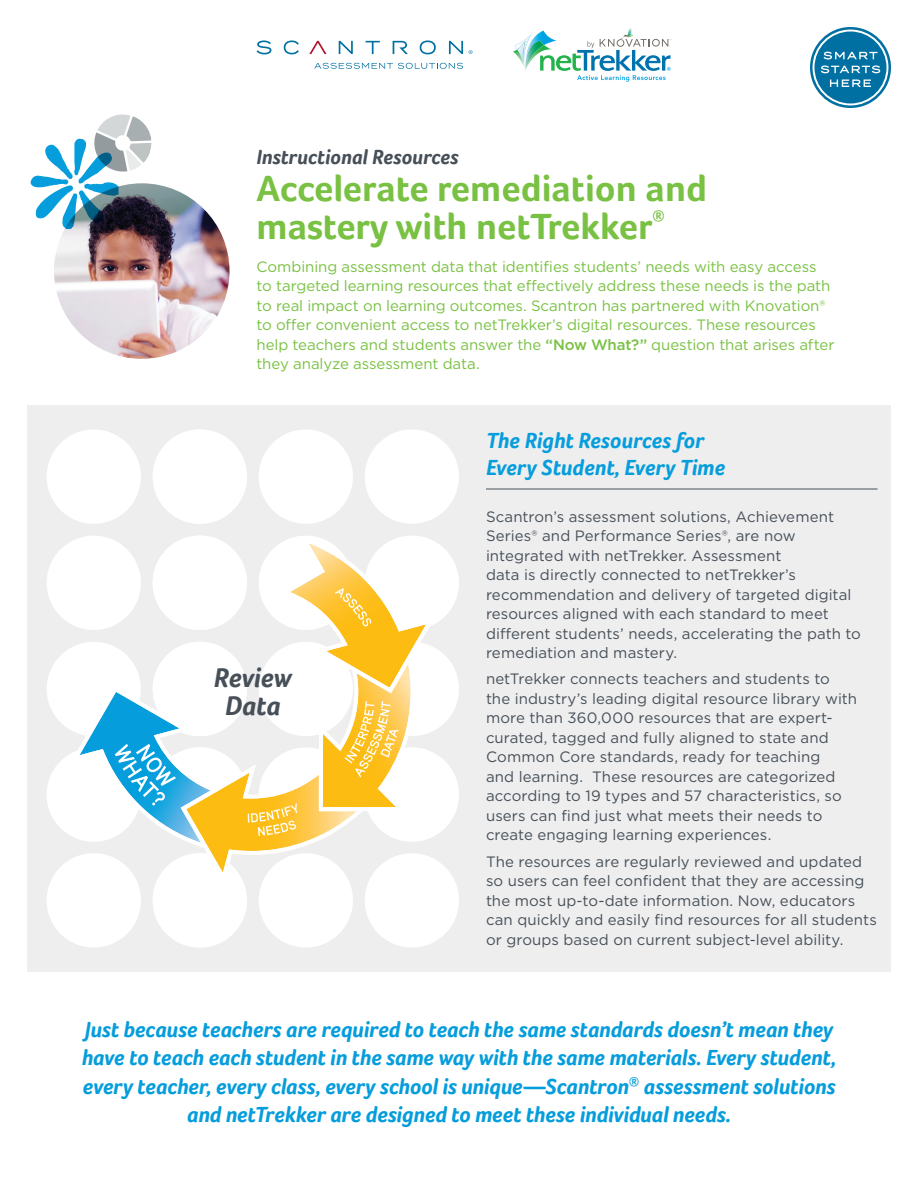
<style>
.page{position:relative;width:918px;height:1188px;background:#fff}
.page>*{position:absolute;margin:0;border:0;box-sizing:border-box;transform-origin:0 0}
.Page_TItle{font:700 37.5px/37.5px "Foco";color:#79c142}
.Body{font:italic 700 27.75px/27.8px "Foco";letter-spacing:-.015em;color:#475058;text-align:center}
.Body_Head_1_-_Underl{font:italic 700 22.5px/28.5px "Foco";letter-spacing:-.01em;color:#069ddc;text-align:center}
.Page_Subtitle{font:italic 700 21px "Foco";letter-spacing:-.005em;color:#475058}
.Page_TItle-2{font:700 15.75px "Foco";color:#79c142}
.Body-2{font:15px/19.5px "Gotham";letter-spacing:.005em;color:#475058}
.Intro{font:15px/19.5px "Gotham";letter-spacing:-.005em;color:#79c142}
.s1{font-weight:500}
</style>
<div class="page">
<div style="left:27px;top:405px;width:864px;height:567px;background:#eeeeef"></div>
<img style="left:514px;top:44px;width:3px;height:12px">
<img style="left:517px;top:42px;width:5px;height:21px">
<img style="left:522px;top:32px;width:18px;height:32px">
<img style="left:523px;top:41px;width:17px;height:29px">
<svg style="left:540px;top:28px;width:131px;height:54px"></svg>
<div style="left:259px;top:429px;width:94px;height:95px;background:#fff;border-radius:50%"></div>
<div style="left:365px;top:429px;width:94px;height:95px;background:#fff;border-radius:50%"></div>
<div style="left:365px;top:536px;width:94px;height:94px;background:#fff;border-radius:50%"></div>
<div style="left:365px;top:642px;width:94px;height:94px;background:#fff;border-radius:50%"></div>
<div style="left:365px;top:747px;width:94px;height:95px;background:#fff;border-radius:50%"></div>
<div style="left:47px;top:429px;width:94px;height:95px;background:#fff;border-radius:50%"></div>
<div style="left:47px;top:536px;width:94px;height:94px;background:#fff;border-radius:50%"></div>
<div style="left:47px;top:642px;width:94px;height:94px;background:#fff;border-radius:50%"></div>
<div style="left:47px;top:747px;width:94px;height:95px;background:#fff;border-radius:50%"></div>
<div style="left:153px;top:429px;width:94px;height:95px;background:#fff;border-radius:50%"></div>
<div style="left:259px;top:853px;width:94px;height:95px;background:#fff;border-radius:50%"></div>
<div style="left:365px;top:853px;width:94px;height:95px;background:#fff;border-radius:50%"></div>
<div style="left:47px;top:853px;width:94px;height:95px;background:#fff;border-radius:50%"></div>
<div style="left:153px;top:853px;width:94px;height:95px;background:#fff;border-radius:50%"></div>
<img style="left:54px;top:183px;width:176px;height:176px;border-radius:88px">
<svg style="left:30px;top:114px;width:122px;height:115px"></svg>
<svg style="left:257px;top:40px;width:206px;height:14px"></svg>
<svg style="left:314px;top:63px;width:149px;height:6px"></svg>
<svg style="left:469px;top:50px;width:3px;height:4px"></svg>
<svg style="left:71px;top:536px;width:363px;height:347px"></svg>
<svg style="left:810px;top:27px;width:81px;height:81px"></svg>
<hr style="left:486px;top:489px;width:392px;height:1px;background:#475058">
<p class="Page_Subtitle" style="left:256px;top:144px;width:204px">Instructional Resources</p>
<p class="Page_TItle" style="left:256px;top:169px;width:452px">Accelerate remediation and mastery with netTrekker</p>
<p class="Page_TItle-2" style="left:652px;top:206px;width:14px">®</p>
<p class="Intro" style="left:256px;top:256px;width:579px">Combining assessment data that identifies students’ needs with easy access to targeted learning resources that effectively address these needs is the path to real impact on learning outcomes. Scantron has partnered with Knovation® to offer convenient access to netTrekker’s digital resources. These resources help teachers and students answer the <span class="s1">“Now What?”</span> question that arises after they analyze assessment data.</p>
<p class="Body" style="left:214px;top:663px;width:79px">Review<br>Data</p>
<p class="Body_Head_1_-_Underl" style="left:486px;top:427px;width:241px;line-height:27px;text-align:left">The Right Resources for<br>Every Student, Every Time</p>
<p class="Body-2" style="left:486px;top:506px;width:376px">Scantron’s assessment solutions, Achievement Series® and Performance Series®, are now integrated with netTrekker. Assessment<br>data is directly connected to netTrekker’s recommendation and delivery of targeted digital resources aligned with each standard to meet different students’ needs, accelerating the path to remediation and mastery.</p>
<p class="Body-2" style="left:486px;top:669px;width:373px">netTrekker connects teachers and students to the industry’s leading digital resource library with more than 360,000 resources that are expert&shy;curated, tagged and fully aligned to state and Common Core standards, ready for teaching<br>and learning. These resources are categorized according to 19 types and 57 characteristics, so users can find just what meets their needs to create engaging learning experiences.</p>
<p class="Body-2" style="left:486px;top:851px;width:392px">The resources are regularly reviewed and updated so users can feel confident that they are accessing the most up-to-date information. Now, educators can quickly and easily find resources for all students or groups based on current subject-level ability.</p>
<p class="Body_Head_1_-_Underl" style="left:82px;top:1015px;width:756px">Just because teachers are required to teach the same standards doesn’t mean they have to teach each student in the same way with the same materials. Every student, every teacher, every class, every school is unique—Scantron<sup>®</sup> assessment solutions and netTrekker are designed to meet these individual needs.</p>
</div>
